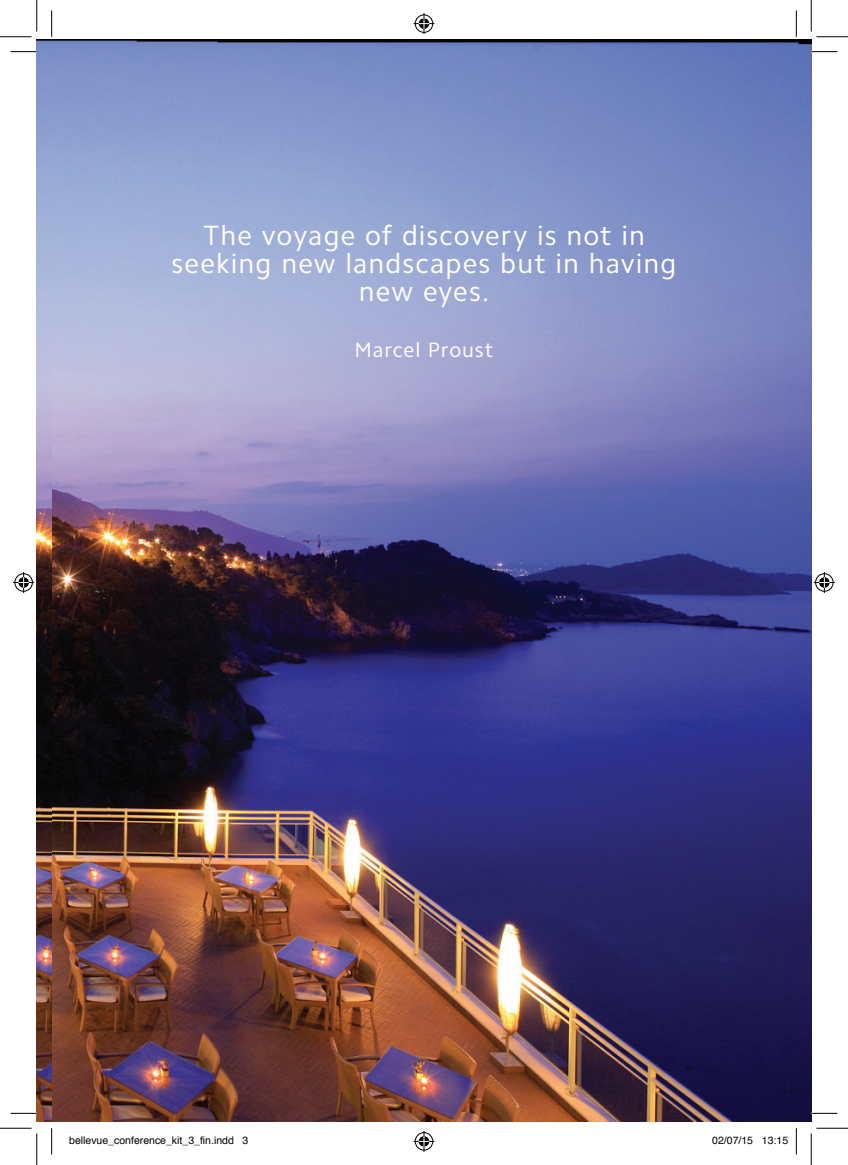
<style>
.page{position:relative;width:848px;height:1165px;background:#fff}
.page>*{position:absolute;margin:0;border:0;box-sizing:border-box;transform-origin:0 0}
.t1{font:28px/28px "Camphor Std";letter-spacing:.04em;color:#fff;text-align:center}
.t2{font:21px "Camphor Std";letter-spacing:.04em;color:#fff}
.t3{font:10.5px "Helvetica";color:#000}
</style>
<div class="page">
<img style="left:37px;top:39px;width:774px;height:1083px">
<svg style="left:10px;top:51px;width:27px;height:1px"></svg>
<svg style="left:811px;top:51px;width:26px;height:1px"></svg>
<svg style="left:10px;top:1113px;width:27px;height:1px"></svg>
<svg style="left:811px;top:1113px;width:26px;height:1px"></svg>
<svg style="left:51px;top:10px;width:1px;height:27px"></svg>
<svg style="left:51px;top:1128px;width:1px;height:26px"></svg>
<svg style="left:795px;top:10px;width:1px;height:27px"></svg>
<svg style="left:795px;top:1128px;width:1px;height:26px"></svg>
<hr style="left:0;top:36px;width:32px;height:1px;background:#000">
<hr style="left:816px;top:36px;width:31px;height:1px;background:#000">
<hr style="left:0;top:1128px;width:32px;height:1px;background:#000">
<hr style="left:816px;top:1128px;width:31px;height:1px;background:#000">
<hr style="left:36px;top:0;width:1px;height:31px;background:#000">
<hr style="left:36px;top:1133px;width:1px;height:32px;background:#000">
<hr style="left:810px;top:0;width:1px;height:31px;background:#000">
<hr style="left:810px;top:1133px;width:1px;height:32px;background:#000">
<svg style="left:413px;top:13px;width:21px;height:21px"></svg>
<svg style="left:413px;top:1131px;width:21px;height:21px"></svg>
<svg style="left:13px;top:572px;width:21px;height:21px"></svg>
<svg style="left:813px;top:572px;width:21px;height:21px"></svg>
<p class="t1" style="left:171px;top:222px;width:506px">The voyage of discovery is not in seeking new landscapes but in having new eyes.</p>
<p class="t2" style="left:354px;top:338px;width:140px">Marcel Proust</p>
<p class="t3" style="left:69px;top:1132px;width:181px">bellevue_conference_kit_3_fin.indd 3</p>
<p class="t3" style="left:712px;top:1132px;width:77px">02/07/15 13:15</p>
</div>
